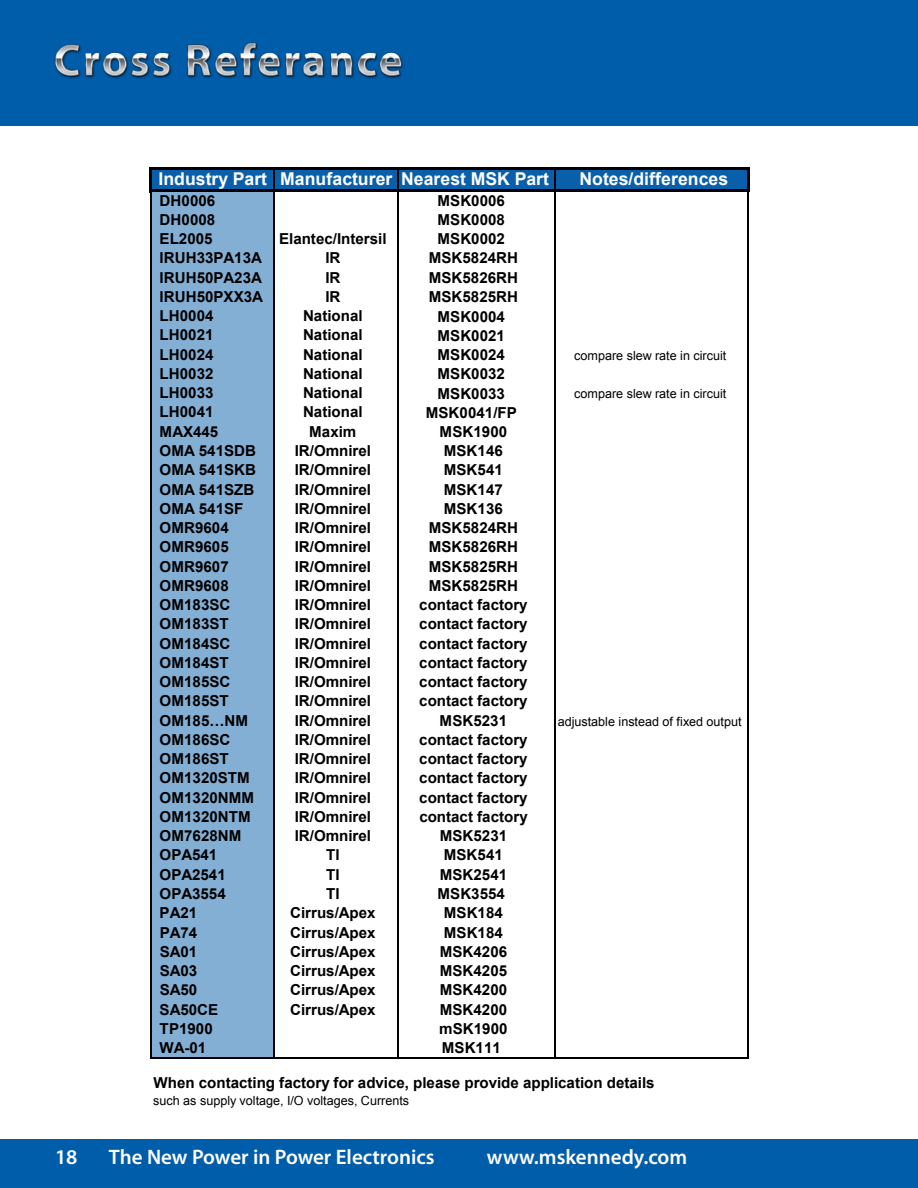
<style>
.page{position:relative;width:918px;height:1188px;background:#fff}
.page>*{position:absolute;margin:0;border:0;box-sizing:border-box;transform-origin:0 0}
.t1{font:600 21px "Myriad Pro";color:#fff}
.t2{font:700 17.7px "Arial";letter-spacing:.005em;color:#fff}
.t3{font:700 15.15px "Arial";color:#000}
.t4{font:12.6px "Arial";color:#000}
</style>
<div class="page">
<div style="left:0;top:0;width:918px;height:126px;background:#005daa"></div>
<img style="left:54px;top:42px;width:349px;height:37px">
<div style="left:0;top:1139px;width:918px;height:49px;background:#005daa"></div>
<div style="left:151px;top:168px;width:596px;height:23px;background:#095faa"></div>
<div style="left:151px;top:190px;width:123px;height:867px;background:#84afd4"></div>
<hr style="left:150px;top:167px;width:2px;height:25px;background:#000">
<svg style="left:274px;top:169px;width:1px;height:21px"></svg>
<hr style="left:397px;top:169px;width:2px;height:21px;background:#000">
<svg style="left:555px;top:169px;width:1px;height:21px"></svg>
<hr style="left:747px;top:169px;width:2px;height:23px;background:#000">
<hr style="left:150px;top:192px;width:1px;height:866px;background:#000">
<hr style="left:274px;top:192px;width:1px;height:866px;background:#000">
<hr style="left:397px;top:192px;width:2px;height:866px;background:#000">
<hr style="left:555px;top:192px;width:1px;height:866px;background:#000">
<hr style="left:747px;top:192px;width:2px;height:866px;background:#000">
<hr style="left:152px;top:167px;width:597px;height:2px;background:#000">
<hr style="left:152px;top:190px;width:597px;height:2px;background:#000">
<hr style="left:151px;top:1057px;width:598px;height:1px;background:#000">
<p class="t2" style="left:158px;top:167px;width:392px">Industry Part Manufacturer Nearest MSK Part</p>
<p class="t2" style="left:579px;top:167px;width:150px">Notes/differences</p>
<p class="t3" style="left:160px;top:190px;width:57px">DH0006</p>
<p class="t3" style="left:437px;top:191px;width:69px">MSK0006</p>
<p class="t3" style="left:160px;top:210px;width:57px">DH0008</p>
<p class="t3" style="left:437px;top:210px;width:69px">MSK0008</p>
<p class="t3" style="left:160px;top:229px;width:54px">EL2005</p>
<p class="t3" style="left:279px;top:229px;width:109px">Elantec/Intersil</p>
<p class="t3" style="left:437px;top:229px;width:69px">MSK0002</p>
<p class="t3" style="left:160px;top:248px;width:104px">IRUH33PA13A</p>
<p class="t3" style="left:325px;top:248px;width:17px">IR</p>
<p class="t3" style="left:429px;top:248px;width:91px">MSK5824RH</p>
<p class="t3" style="left:160px;top:267px;width:104px">IRUH50PA23A</p>
<p class="t3" style="left:325px;top:267px;width:17px">IR</p>
<p class="t3" style="left:429px;top:267px;width:91px">MSK5826RH</p>
<p class="t3" style="left:160px;top:287px;width:105px">IRUH50PXX3A</p>
<p class="t3" style="left:325px;top:287px;width:17px">IR</p>
<p class="t3" style="left:429px;top:287px;width:91px">MSK5825RH</p>
<p class="t3" style="left:160px;top:306px;width:55px">LH0004</p>
<p class="t3" style="left:303px;top:306px;width:61px">National</p>
<p class="t3" style="left:437px;top:306px;width:69px">MSK0004</p>
<p class="t3" style="left:160px;top:325px;width:55px">LH0021</p>
<p class="t3" style="left:303px;top:325px;width:61px">National</p>
<p class="t3" style="left:437px;top:326px;width:69px">MSK0021</p>
<p class="t3" style="left:160px;top:344px;width:55px">LH0024</p>
<p class="t3" style="left:303px;top:344px;width:61px">National</p>
<p class="t3" style="left:437px;top:345px;width:69px">MSK0024</p>
<p class="t4" style="left:574px;top:347px;width:154px">compare slew rate in circuit</p>
<p class="t3" style="left:160px;top:364px;width:55px">LH0032</p>
<p class="t3" style="left:303px;top:364px;width:61px">National</p>
<p class="t3" style="left:437px;top:364px;width:69px">MSK0032</p>
<p class="t3" style="left:160px;top:383px;width:55px">LH0033</p>
<p class="t3" style="left:303px;top:383px;width:61px">National</p>
<p class="t3" style="left:437px;top:383px;width:69px">MSK0033</p>
<p class="t4" style="left:574px;top:386px;width:154px">compare slew rate in circuit</p>
<p class="t3" style="left:160px;top:402px;width:55px">LH0041</p>
<p class="t3" style="left:303px;top:402px;width:61px">National</p>
<p class="t3" style="left:426px;top:403px;width:92px">MSK0041/FP</p>
<p class="t3" style="left:160px;top:421px;width:60px">MAX445</p>
<p class="t3" style="left:309px;top:421px;width:49px">Maxim</p>
<p class="t3" style="left:440px;top:421px;width:69px">MSK1900</p>
<p class="t3" style="left:160px;top:441px;width:98px">OMA 541SDB</p>
<p class="t3" style="left:295px;top:441px;width:78px">IR/Omnirel</p>
<p class="t3" style="left:444px;top:441px;width:61px">MSK146</p>
<p class="t3" style="left:160px;top:460px;width:98px">OMA 541SKB</p>
<p class="t3" style="left:295px;top:460px;width:78px">IR/Omnirel</p>
<p class="t3" style="left:444px;top:460px;width:61px">MSK541</p>
<p class="t3" style="left:160px;top:479px;width:96px">OMA 541SZB</p>
<p class="t3" style="left:295px;top:479px;width:78px">IR/Omnirel</p>
<p class="t3" style="left:444px;top:479px;width:61px">MSK147</p>
<p class="t3" style="left:160px;top:498px;width:85px">OMA 541SF</p>
<p class="t3" style="left:295px;top:498px;width:78px">IR/Omnirel</p>
<p class="t3" style="left:444px;top:498px;width:61px">MSK136</p>
<p class="t3" style="left:160px;top:518px;width:71px">OMR9604</p>
<p class="t3" style="left:295px;top:518px;width:78px">IR/Omnirel</p>
<p class="t3" style="left:429px;top:518px;width:91px">MSK5824RH</p>
<p class="t3" style="left:160px;top:537px;width:71px">OMR9605</p>
<p class="t3" style="left:295px;top:537px;width:78px">IR/Omnirel</p>
<p class="t3" style="left:429px;top:537px;width:91px">MSK5826RH</p>
<p class="t3" style="left:160px;top:556px;width:71px">OMR9607</p>
<p class="t3" style="left:295px;top:556px;width:78px">IR/Omnirel</p>
<p class="t3" style="left:429px;top:556px;width:91px">MSK5825RH</p>
<p class="t3" style="left:160px;top:576px;width:71px">OMR9608</p>
<p class="t3" style="left:295px;top:576px;width:78px">IR/Omnirel</p>
<p class="t3" style="left:429px;top:576px;width:91px">MSK5825RH</p>
<p class="t3" style="left:160px;top:595px;width:72px">OM183SC</p>
<p class="t3" style="left:295px;top:595px;width:78px">IR/Omnirel</p>
<p class="t3" style="left:419px;top:595px;width:110px">contact factory</p>
<p class="t3" style="left:160px;top:614px;width:71px">OM183ST</p>
<p class="t3" style="left:295px;top:614px;width:78px">IR/Omnirel</p>
<p class="t3" style="left:419px;top:614px;width:110px">contact factory</p>
<p class="t3" style="left:160px;top:633px;width:72px">OM184SC</p>
<p class="t3" style="left:295px;top:633px;width:78px">IR/Omnirel</p>
<p class="t3" style="left:419px;top:633px;width:110px">contact factory</p>
<p class="t3" style="left:160px;top:653px;width:71px">OM184ST</p>
<p class="t3" style="left:295px;top:653px;width:78px">IR/Omnirel</p>
<p class="t3" style="left:419px;top:653px;width:110px">contact factory</p>
<p class="t3" style="left:160px;top:672px;width:72px">OM185SC</p>
<p class="t3" style="left:295px;top:672px;width:78px">IR/Omnirel</p>
<p class="t3" style="left:419px;top:672px;width:110px">contact factory</p>
<p class="t3" style="left:160px;top:691px;width:71px">OM185ST</p>
<p class="t3" style="left:295px;top:691px;width:78px">IR/Omnirel</p>
<p class="t3" style="left:419px;top:691px;width:110px">contact factory</p>
<p class="t3" style="left:160px;top:710px;width:90px">OM185…NM</p>
<p class="t3" style="left:295px;top:710px;width:78px">IR/Omnirel</p>
<p class="t3" style="left:440px;top:710px;width:69px">MSK5231</p>
<p class="t4" style="left:558px;top:713px;width:185px">adjustable instead of fixed output</p>
<p class="t3" style="left:160px;top:730px;width:72px">OM186SC</p>
<p class="t3" style="left:295px;top:730px;width:78px">IR/Omnirel</p>
<p class="t3" style="left:419px;top:730px;width:110px">contact factory</p>
<p class="t3" style="left:160px;top:749px;width:71px">OM186ST</p>
<p class="t3" style="left:295px;top:749px;width:78px">IR/Omnirel</p>
<p class="t3" style="left:419px;top:749px;width:110px">contact factory</p>
<p class="t3" style="left:160px;top:768px;width:92px">OM1320STM</p>
<p class="t3" style="left:295px;top:768px;width:78px">IR/Omnirel</p>
<p class="t3" style="left:419px;top:768px;width:110px">contact factory</p>
<p class="t3" style="left:160px;top:787px;width:96px">OM1320NMM</p>
<p class="t3" style="left:295px;top:787px;width:78px">IR/Omnirel</p>
<p class="t3" style="left:419px;top:787px;width:110px">contact factory</p>
<p class="t3" style="left:160px;top:807px;width:93px">OM1320NTM</p>
<p class="t3" style="left:295px;top:807px;width:78px">IR/Omnirel</p>
<p class="t3" style="left:419px;top:807px;width:110px">contact factory</p>
<p class="t3" style="left:160px;top:826px;width:83px">OM7628NM</p>
<p class="t3" style="left:295px;top:826px;width:78px">IR/Omnirel</p>
<p class="t3" style="left:440px;top:826px;width:69px">MSK5231</p>
<p class="t3" style="left:160px;top:845px;width:59px">OPA541</p>
<p class="t3" style="left:326px;top:845px;width:15px">TI</p>
<p class="t3" style="left:444px;top:845px;width:61px">MSK541</p>
<p class="t3" style="left:160px;top:864px;width:68px">OPA2541</p>
<p class="t3" style="left:326px;top:864px;width:15px">TI</p>
<p class="t3" style="left:440px;top:864px;width:69px">MSK2541</p>
<p class="t3" style="left:160px;top:884px;width:68px">OPA3554</p>
<p class="t3" style="left:326px;top:884px;width:15px">TI</p>
<p class="t3" style="left:438px;top:884px;width:69px">MSK3554</p>
<p class="t3" style="left:160px;top:903px;width:39px">PA21</p>
<p class="t3" style="left:290px;top:903px;width:87px">Cirrus/Apex</p>
<p class="t3" style="left:444px;top:903px;width:61px">MSK184</p>
<p class="t3" style="left:160px;top:922px;width:39px">PA74</p>
<p class="t3" style="left:290px;top:922px;width:87px">Cirrus/Apex</p>
<p class="t3" style="left:444px;top:922px;width:61px">MSK184</p>
<p class="t3" style="left:160px;top:941px;width:39px">SA01</p>
<p class="t3" style="left:290px;top:941px;width:87px">Cirrus/Apex</p>
<p class="t3" style="left:440px;top:941px;width:69px">MSK4206</p>
<p class="t3" style="left:160px;top:961px;width:39px">SA03</p>
<p class="t3" style="left:290px;top:961px;width:87px">Cirrus/Apex</p>
<p class="t3" style="left:440px;top:961px;width:69px">MSK4205</p>
<p class="t3" style="left:160px;top:980px;width:39px">SA50</p>
<p class="t3" style="left:290px;top:980px;width:87px">Cirrus/Apex</p>
<p class="t3" style="left:440px;top:980px;width:69px">MSK4200</p>
<p class="t3" style="left:160px;top:999px;width:60px">SA50CE</p>
<p class="t3" style="left:290px;top:999px;width:87px">Cirrus/Apex</p>
<p class="t3" style="left:440px;top:999px;width:69px">MSK4200</p>
<p class="t3" style="left:160px;top:1018px;width:55px">TP1900</p>
<p class="t3" style="left:439px;top:1018px;width:70px">mSK1900</p>
<p class="t3" style="left:160px;top:1038px;width:48px">WA-01</p>
<p class="t3" style="left:442px;top:1038px;width:61px">MSK111</p>
<p class="t3" style="left:154px;top:1073px;width:503px">When contacting factory for advice, please provide application details</p>
<p class="t4" style="left:153px;top:1092px;width:257px">such as supply voltage, I/O voltages, Currents</p>
<h1 class="t1" style="left:55px;top:1144px;width:24px">18</h1>
<h1 class="t1" style="left:109px;top:1144px;width:327px">The New Power in Power Electronics</h1>
<h1 class="t1" style="left:487px;top:1144px;width:202px">www.mskennedy.com</h1>
</div>
